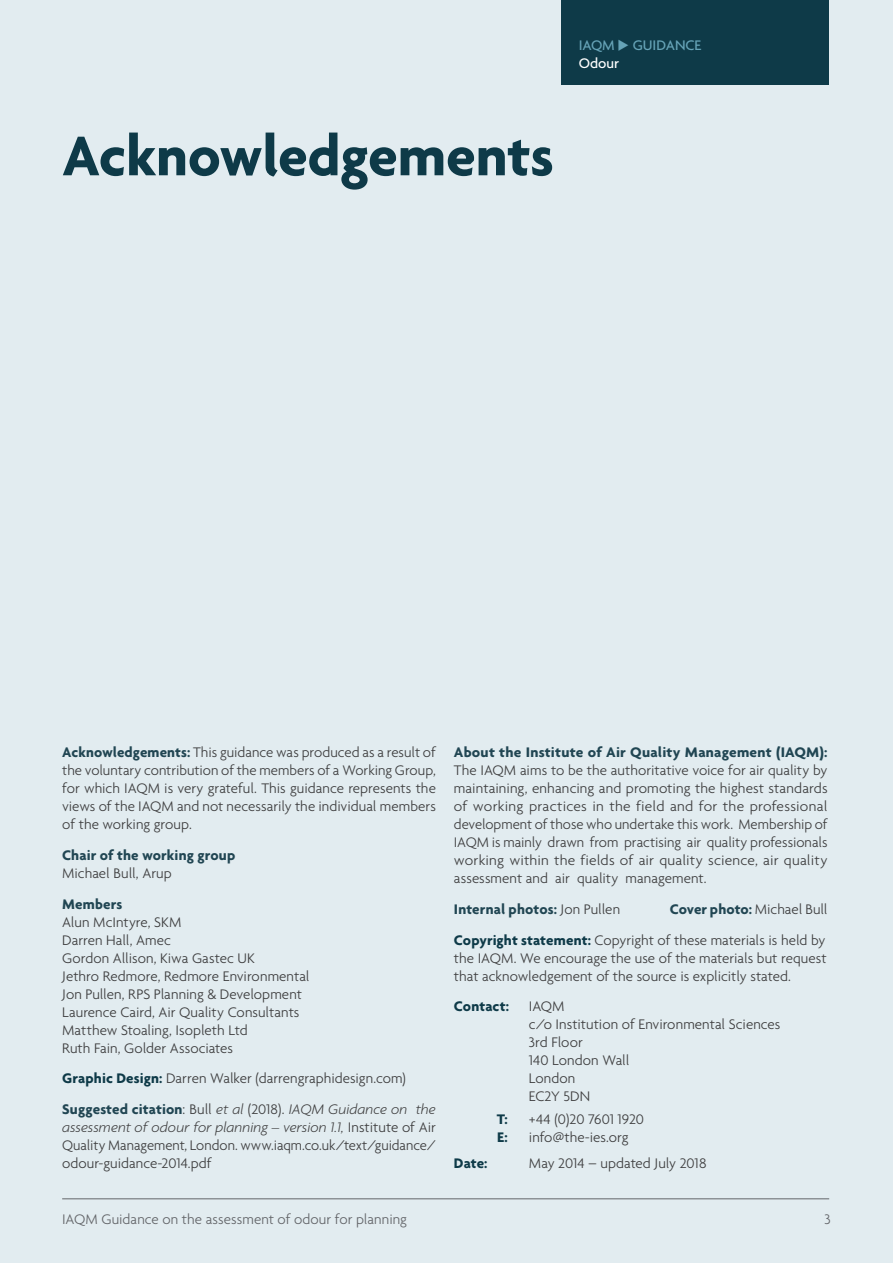
<style>
.page{position:relative;width:893px;height:1263px;background:#e2ecf0}
.page>*{position:absolute;margin:0;border:0;box-sizing:border-box;transform-origin:0 0}
.Heading_01_Blue{font:700 60px "Agenda";letter-spacing:-.005em;color:#0e3a48}
._03_RevisedBody_Just{font:300 15px/18px "Agenda";letter-spacing:.005em;color:#3e3e3f;text-align:justify}
._02_Revised_Body{font:300 15px/18px "Agenda";color:#3e3e3f;text-align:justify}
.Contents_Page_Addres{font:300 15px/18px "Agenda";color:#3e3e3f}
._03_RevisedBody_Just-2{font:700 15px "Agenda";letter-spacing:.01em;color:#214653}
.t1{font:300 15px "Agenda";letter-spacing:.005em;color:#636569}
.t2{font:500 15px/18px "Agenda";color:#66a3b7}
.Contents_Page_Addres-2{font:700 15px "Agenda";letter-spacing:.005em;color:#0e3a48}
.s1{color:#fff}
.s2{font-weight:700;color:#214653}
.s3{font-weight:700;color:#0e3a48}
.s4{font-style:italic}
.s5{font-weight:300;color:#3e3e3f}
</style>
<div class="page">
<hr style="left:62px;top:1198px;width:767px;height:1px;background:#636569">
<div style="left:562px;top:0;width:267px;height:85px;background:#0e3a48"></div>
<p class="Heading_01_Blue" style="left:62px;top:119px;width:493px">Acknowledgements</p>
<p class="t2" style="left:579px;top:36px;width:124px">IAQM ◆ GUIDANCE<br><span class="s1">Odour</span></p>
<p class="_03_RevisedBody_Just" style="left:62px;top:743px;width:375px"><span class="s2">Acknowledgements:</span> This guidance was produced as a result of the voluntary contribution of the members of a Working Group, for which IAQM is very grateful. This guidance represents the views of the IAQM and not necessarily the individual members of the working group.</p>
<p class="_03_RevisedBody_Just-2" style="left:62px;top:846px;width:175px">Chair of the working group</p>
<p class="_03_RevisedBody_Just" style="left:62px;top:864px;width:111px">Michael Bull, Arup</p>
<p class="_03_RevisedBody_Just-2" style="left:62px;top:895px;width:62px">Members</p>
<p class="_03_RevisedBody_Just" style="left:62px;top:913px;width:121px">Alun McIntyre, SKM</p>
<p class="_03_RevisedBody_Just" style="left:62px;top:931px;width:110px">Darren Hall, Amec</p>
<p class="_03_RevisedBody_Just" style="left:62px;top:949px;width:194px">Gordon Allison, Kiwa Gastec UK</p>
<p class="_03_RevisedBody_Just" style="left:62px;top:967px;width:249px">Jethro Redmore, Redmore Environmental</p>
<p class="_03_RevisedBody_Just" style="left:62px;top:985px;width:241px">Jon Pullen, RPS Planning &amp; Development</p>
<p class="_03_RevisedBody_Just" style="left:62px;top:1003px;width:239px">Laurence Caird, Air Quality Consultants</p>
<p class="_03_RevisedBody_Just" style="left:62px;top:1021px;width:187px">Matthew Stoaling, Isopleth Ltd</p>
<p class="_03_RevisedBody_Just" style="left:62px;top:1039px;width:172px">Ruth Fain, Golder Associates</p>
<p class="_02_Revised_Body" style="left:62px;top:1069px;width:345px"><span class="s3">Graphic Design:</span> Darren Walker (darrengraphidesign.com)</p>
<p class="_03_RevisedBody_Just" style="left:62px;top:1100px;width:375px"><span class="s2">Suggested citation</span>: Bull <span class="s4">et al</span> (2018). <span class="s4">IAQM Guidance on the assessment of odour for planning – version 1.1,</span> Institute of Air Quality Management, London. www.iaqm.co.uk/text/guidance/ odour-guidance-2014.pdf</p>
<p class="_03_RevisedBody_Just" style="left:454px;top:743px;width:375px"><span class="s2">About the Institute of Air Quality Management (IAQM):<br></span>The IAQM aims to be the authoritative voice for air quality by maintaining, enhancing and promoting the highest standards of working practices in the field and for the professional development of those who undertake this work. Membership of IAQM is mainly drawn from practising air quality professionals working within the fields of air quality science, air quality assessment and air quality management.</p>
<p class="_03_RevisedBody_Just-2" style="left:454px;top:900px;width:168px">Internal photos: <span class="s5">Jon Pullen</span></p>
<p class="_03_RevisedBody_Just-2" style="left:670px;top:900px;width:159px">Cover photo: <span class="s5">Michael Bull</span></p>
<p class="_02_Revised_Body" style="left:454px;top:931px;width:374px"><span class="s3">Copyright statement:</span> Copyright of these materials is held by the IAQM. We encourage the use of the materials but request that acknowledgement of the source is explicitly stated.</p>
<p class="Contents_Page_Addres-2" style="left:454px;top:997px;width:57px">Contact:</p>
<p class="Contents_Page_Addres" style="left:529px;top:997px;width:253px">IAQM<br>c/o Institution of Environmental Sciences<br>3rd Floor<br>140 London Wall<br>London<br>EC2Y 5DN</p>
<p class="Contents_Page_Addres-2" style="left:497px;top:1110px;width:12px">T:</p>
<p class="Contents_Page_Addres" style="left:529px;top:1110px;width:117px">+44 (0)20 7601 1920</p>
<p class="Contents_Page_Addres-2" style="left:497px;top:1128px;width:12px">E:</p>
<p class="Contents_Page_Addres" style="left:529px;top:1128px;width:101px">info@the-ies.org</p>
<p class="Contents_Page_Addres-2" style="left:454px;top:1154px;width:35px">Date:</p>
<p class="Contents_Page_Addres" style="left:529px;top:1154px;width:179px">May 2014 – updated July 2018</p>
<p class="t1" style="left:62px;top:1210px;width:346px">IAQM Guidance on the assessment of odour for planning</p>
<p class="t1" style="left:824px;top:1210px;width:8px">3</p>
</div>
